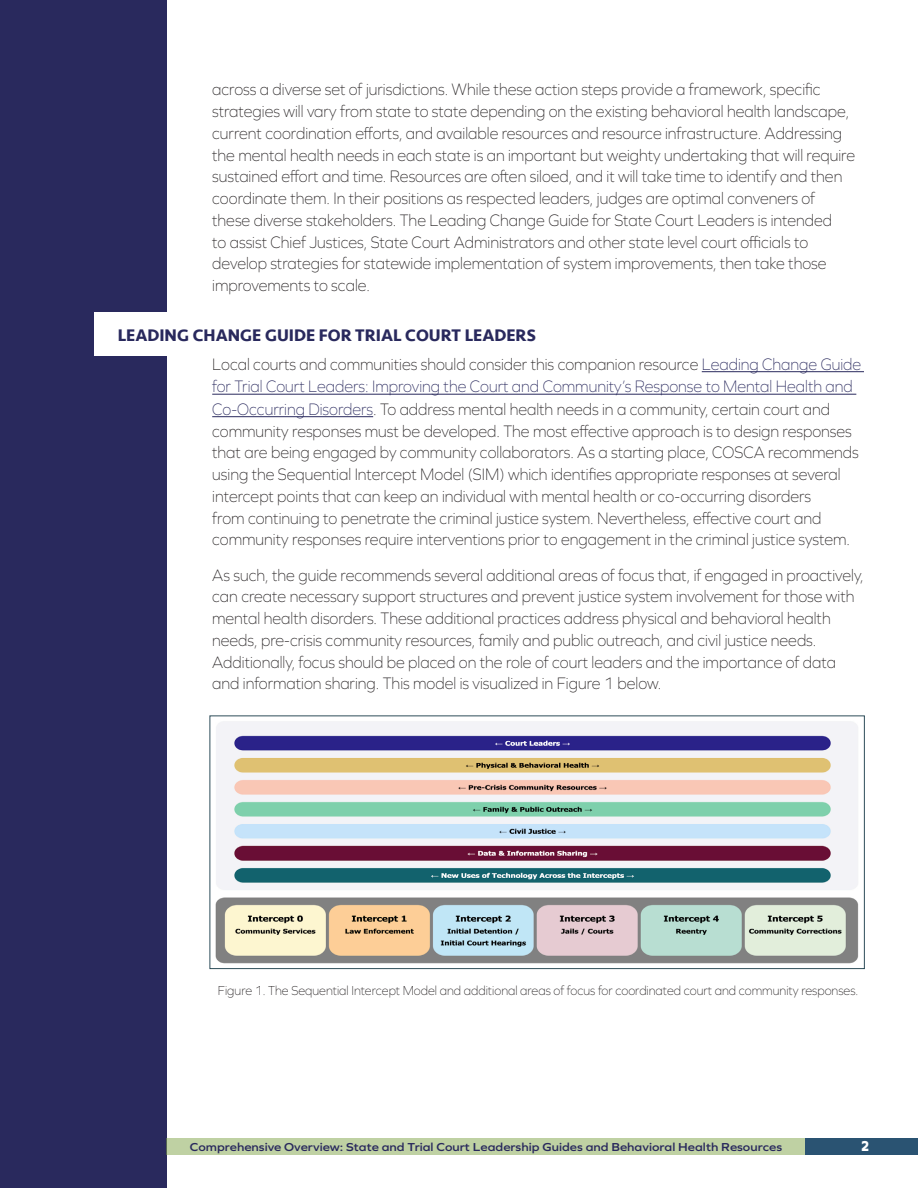
<style>
.page{position:relative;width:918px;height:1188px;background:#fff}
.page>*{position:absolute;margin:0;border:0;box-sizing:border-box;transform-origin:0 0}
.Body_indented{font:200 17.25px/21.8px "Graphie";color:#231f20;scale:.9 1}
.Body_indented-2{font:700 17.25px "Seravek";color:#29295d}
.t1{font:800 15px "Graphie";color:#fff;scale:.9 1}
.Body_indented-3{font:200 13.5px "Graphie";color:#231f20;scale:.9 1}
.t2{font:600 12px "Graphie";color:#29295d;scale:1.1 1}
.s1{color:#29295d}
</style>
<div class="page">
<div style="left:0;top:0;width:166px;height:1188px;background:#29295d"></div>
<div style="left:94px;top:312px;width:92px;height:44px;background:#fff"></div>
<div style="left:166px;top:1138px;width:641px;height:17px;background:#bfd1a3"></div>
<div style="left:806px;top:1138px;width:112px;height:17px;background:#2a5372"></div>
<hr style="left:702px;top:371px;width:162px;height:1px;background:#29295d">
<hr style="left:212px;top:394px;width:644px;height:1px;background:#29295d">
<hr style="left:212px;top:416px;width:161px;height:1px;background:#29295d">
<img style="left:215px;top:721px;width:644px;height:243px">
<div style="left:210px;top:716px;width:655px;height:253px;border:1px solid #2e4d59"></div>
<p class="Body_indented" style="left:212px;top:78px;width:716px">across a diverse set of jurisdictions. While these action steps provide a framework, specific strategies will vary from state to state depending on the existing behavioral health landscape, current coordination efforts, and available resources and resource infrastructure. Addressing the mental health needs in each state is an important but weighty undertaking that will require sustained effort and time. Resources are often siloed, and it will take time to identify and then coordinate them. In their positions as respected leaders, judges are optimal conveners of these diverse stakeholders. The Leading Change Guide for State Court Leaders is intended<br>to assist Chief Justices, State Court Administrators and other state level court officials to develop strategies for statewide implementation of system improvements, then take those improvements to scale.</p>
<p class="Body_indented-2" style="left:118px;top:321px;width:420px">LEADING CHANGE GUIDE FOR TRIAL COURT LEADERS</p>
<p class="Body_indented" style="left:212px;top:353px;width:723px">Local courts and communities should consider this companion resource <span class="s1">Leading Change Guide for Trial Court Leaders: Improving the Court and Community’s Response to Mental Health and Co-Occurring Disorders</span>. To address mental health needs in a community, certain court and community responses must be developed. The most effective approach is to design responses that are being engaged by community collaborators. As a starting place, COSCA recommends using the Sequential Intercept Model (SIM) which identifies appropriate responses at several intercept points that can keep an individual with mental health or co-occurring disorders<br>from continuing to penetrate the criminal justice system. Nevertheless, effective court and community responses require interventions prior to engagement in the criminal justice system.</p>
<p class="Body_indented" style="left:212px;top:564px;width:725px">As such, the guide recommends several additional areas of focus that, if engaged in proactively, can create necessary support structures and prevent justice system involvement for those with mental health disorders. These additional practices address physical and behavioral health needs, pre-crisis community resources, family and public outreach, and civil justice needs.<br>Additionally, focus should be placed on the role of court leaders and the importance of data and information sharing. This model is visualized in Figure 1 below.</p>
<p class="Body_indented-3" style="left:218px;top:983px;width:713px">Figure 1. The Sequential Intercept Model and additional areas of focus for coordinated court and community responses.</p>
<p class="t2" style="left:190px;top:1140px;width:540px">Comprehensive Overview: State and Trial Court Leadership Guides and Behavioral Health Resources</p>
<p class="t1" style="left:861px;top:1138px;width:11px">2</p>
</div>
